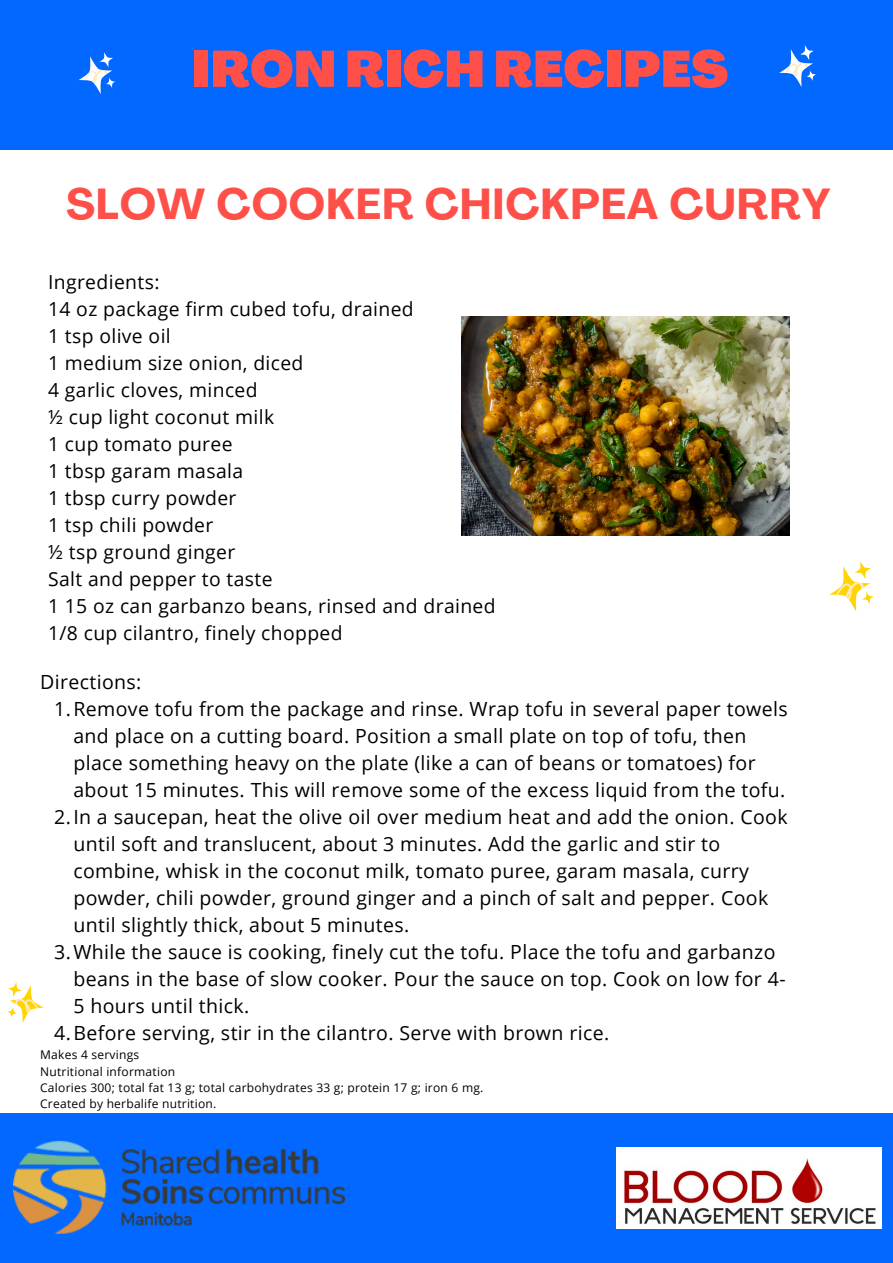
<style>
.page{position:relative;width:893px;height:1263px;background:#fff}
.page>*{position:absolute;margin:0;border:0;box-sizing:border-box;transform-origin:0 0}
.t1{font:900 50.25px "Agrandir";color:#ff4f49}
.t2{font:700 42.83px "Agrandir";letter-spacing:.02em;color:#ff4f49}
.t3{font:19.5px/27px "Open Sans";letter-spacing:.02em;color:#000}
.t4{font:19.35px/27px "Open Sans";letter-spacing:.02em;color:#000}
.t5{font:12px "Open Sans";letter-spacing:.02em;color:#000}
</style>
<div class="page">
<div style="left:0;top:1113px;width:893px;height:150px;background:#0368ff"></div>
<svg style="left:829px;top:561px;width:45px;height:51px"></svg>
<svg style="left:7px;top:982px;width:37px;height:41px"></svg>
<div style="left:0;top:0;width:893px;height:150px;background:#0368ff"></div>
<svg style="left:79px;top:52px;width:37px;height:42px"></svg>
<svg style="left:779px;top:45px;width:37px;height:42px"></svg>
<img style="left:14px;top:1140px;width:330px;height:94px">
<img style="left:617px;top:1147px;width:264px;height:82px">
<img style="left:462px;top:317px;width:328px;height:218px">
<h2 class="t1" style="left:192px;top:49px;width:537px">IRON RICH RECIPES</h2>
<p class="t2" style="left:66px;top:187px;width:766px">SLOW COOKER CHICKPEA CURRY</p>
<h3 class="t4" style="left:48px;top:268px;width:449px">Ingredients:<br>14 oz package firm cubed tofu, drained<br>1 tsp olive oil<br>1 medium size onion, diced<br>4 garlic cloves, minced<br>½ cup light coconut milk<br>1 cup tomato puree<br>1 tbsp garam masala<br>1 tbsp curry powder<br>1 tsp chili powder<br>½ tsp ground ginger<br>Salt and pepper to taste<br>1 15 oz can garbanzo beans, rinsed and drained<br>1/8 cup cilantro, finely chopped</h3>
<p class="t3" style="left:40px;top:668px;width:103px">Directions:</p>
<h3 class="t3" style="left:73px;top:695px;width:716px;text-indent:-19px">1.Remove tofu from the package and rinse. Wrap tofu in several paper towels and place on a cutting board. Position a small plate on top of tofu, then place something heavy on the plate (like a can of beans or tomatoes) for about 15 minutes. This will remove some of the excess liquid from the tofu.</h3>
<p class="t3" style="left:73px;top:803px;width:716px;text-indent:-19px">2.In a saucepan, heat the olive oil over medium heat and add the onion. Cook until soft and translucent, about 3 minutes. Add the garlic and stir to combine, whisk in the coconut milk, tomato puree, garam masala, curry powder, chili powder, ground ginger and a pinch of salt and pepper. Cook until slightly thick, about 5 minutes.</p>
<p class="t3" style="left:73px;top:938px;width:713px;text-indent:-19px">3.While the sauce is cooking, finely cut the tofu. Place the tofu and garbanzo beans in the base of slow cooker. Pour the sauce on top. Cook on low for 4-<br>5 hours until thick.</p>
<p class="t3" style="left:54px;top:1019px;width:556px">4.Before serving, stir in the cilantro. Serve with brown rice.</p>
<p class="t5" style="left:40px;top:1046px;width:101px">Makes 4 servings</p>
<p class="t5" style="left:40px;top:1063px;width:137px">Nutritional information</p>
<p class="t5" style="left:40px;top:1079px;width:445px">Calories 300; total fat 13 g; total carbohydrates 33 g; protein 17 g; iron 6 mg.</p>
<p class="t5" style="left:40px;top:1095px;width:178px">Created by herbalife nutrition.</p>
</div>
